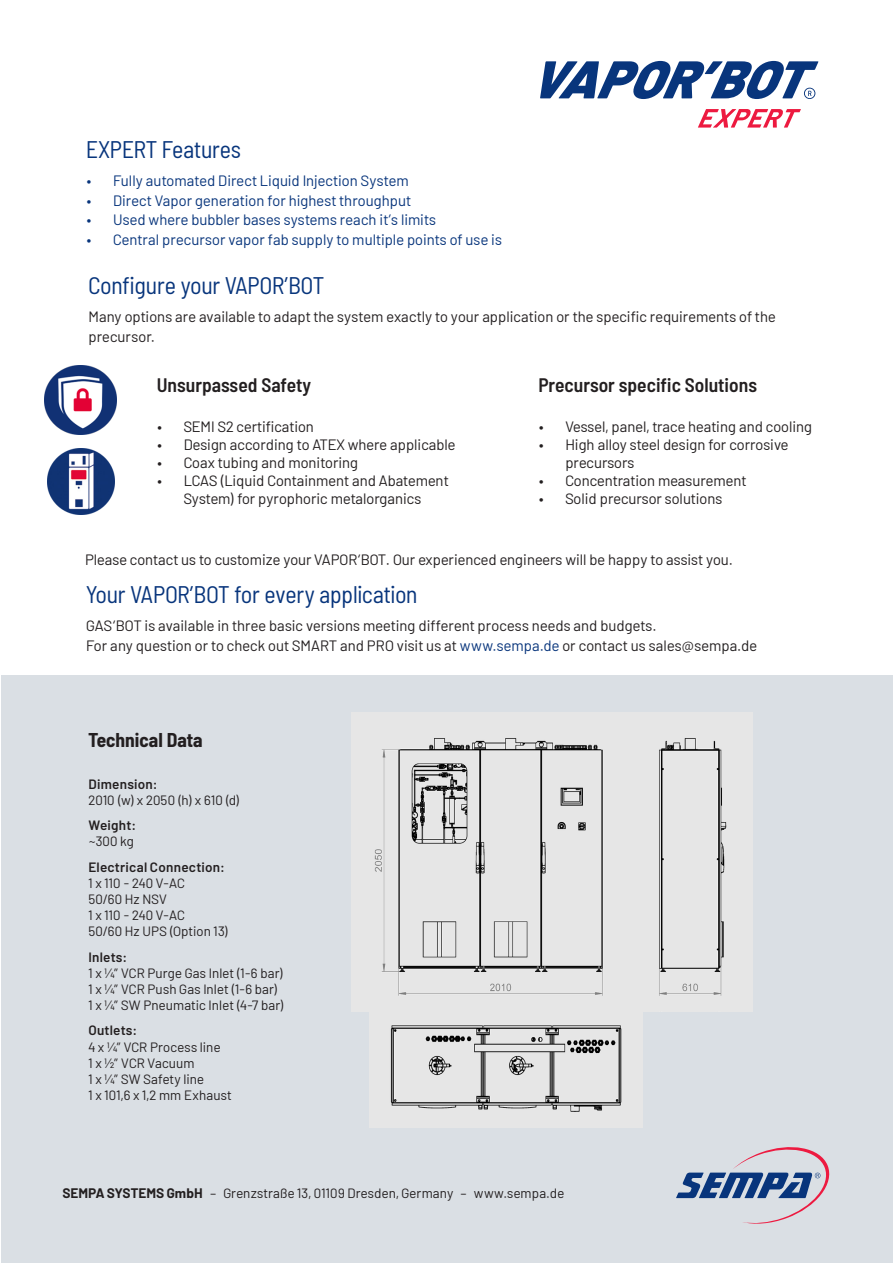
<style>
.page{position:relative;width:893px;height:1263px;background:#fff}
.page>*{position:absolute;margin:0;border:0;box-sizing:border-box;transform-origin:0 0}
.t1{font:semi-condensed 24px "Barlow";letter-spacing:-.005em;color:#08357c}
.t2{font:600 semi-condensed 19.5px "Barlow";color:#231f20}
.t3{font:700 semi-condensed 19.5px "Barlow";color:#231f20}
.t4{font:15px/18px "Barlow";color:#231f20}
.t5{font:15px "Barlow";letter-spacing:.005em;color:#08357c}
.t6{font:13.5px/16.2px "Barlow";letter-spacing:.01em;color:#231f20}
.t7{font:600 13.5px/16.2px "Barlow";letter-spacing:.015em;color:#231f20}
.s1{color:#08357c}
.s2{font-weight:600}
.s3{font-weight:400}
.s4{font-weight:700}
</style>
<div class="page">
<div style="left:1px;top:675px;width:892px;height:588px;background:#dadfe4"></div>
<svg style="left:676px;top:1147px;width:154px;height:77px"></svg>
<svg style="left:698px;top:109px;width:103px;height:19px"></svg>
<svg style="left:540px;top:61px;width:278px;height:38px"></svg>
<img style="left:352px;top:712px;width:401px;height:299px">
<img style="left:370px;top:1011px;width:273px;height:117px">
<img style="left:45px;top:365px;width:72px;height:69px">
<img style="left:47px;top:449px;width:68px;height:66px">
<p class="t1" style="left:86px;top:132px;width:156px">EXPERT Features</p>
<p class="t5" style="left:86px;top:170px;width:324px">• Fully automated Direct Liquid Injection System</p>
<p class="t5" style="left:86px;top:189px;width:326px">• Direct Vapor generation for highest throughput</p>
<p class="t5" style="left:86px;top:209px;width:351px">• Used where bubbler bases systems reach it’s limits</p>
<p class="t5" style="left:86px;top:228px;width:417px">• Central precursor vapor fab supply to multiple points of use is</p>
<p class="t1" style="left:89px;top:268px;width:237px">Configure your VAPOR’BOT</p>
<p class="t4" style="left:89px;top:306px;width:689px;line-height:19.5px">Many options are available to adapt the system exactly to your application or the specific requirements of the precursor.</p>
<p class="t2" style="left:157px;top:371px;width:156px">Unsurpassed Safety</p>
<p class="t4" style="left:157px;top:416px;width:159px">• SEMI S2 certification</p>
<p class="t4" style="left:157px;top:434px;width:300px">• Design according to ATEX where applicable</p>
<p class="t4" style="left:157px;top:452px;width:203px">• Coax tubing and monitoring</p>
<p class="t4" style="left:157px;top:470px;width:293px;text-align:center">• LCAS (Liquid Containment and Abatement<br>System) for pyrophoric metalorganics</p>
<p class="t2" style="left:538px;top:371px;width:220px">Precursor specific Solutions</p>
<p class="t4" style="left:538px;top:416px;width:275px">• Vessel, panel, trace heating and cooling</p>
<p class="t4" style="left:565px;top:434px;width:225px;text-indent:-27px">• High alloy steel design for corrosive precursors</p>
<p class="t4" style="left:538px;top:470px;width:209px">• Concentration measurement</p>
<p class="t4" style="left:538px;top:488px;width:185px">• Solid precursor solutions</p>
<p class="t4" style="left:85px;top:549px;width:649px">Please contact us to customize your VAPOR‘BOT. Our experienced engineers will be happy to assist you.</p>
<p class="t1" style="left:86px;top:577px;width:333px">Your VAPOR’BOT for every application</p>
<p class="t4" style="left:86px;top:616px;width:572px">GAS‘BOT is available in three basic versions meeting different process needs and budgets.</p>
<p class="t4" style="left:86px;top:635px;width:672px">For any question or to check out SMART and PRO visit us at <span class="s1">www.sempa.de</span> or contact us sales@sempa.de</p>
<p class="t3" style="left:88px;top:725px;width:116px">Technical Data</p>
<p class="t6" style="left:88px;top:775px;width:153px"><span class="s2">Dimension:<br></span>2010 (w) x 2050 (h) x 610 (d)</p>
<p class="t7" style="left:88px;top:816px;width:49px">Weight: <span class="s3">~300 kg</span></p>
<p class="t7" style="left:88px;top:857px;width:138px">Electrical Connection:</p>
<p class="t6" style="left:88px;top:874px;width:98px">1 x 110 - 240 V-AC</p>
<p class="t6" style="left:88px;top:890px;width:80px">50/60 Hz NSV</p>
<p class="t6" style="left:88px;top:906px;width:98px">1 x 110 - 240 V-AC</p>
<p class="t6" style="left:88px;top:922px;width:142px">50/60 Hz UPS (Option 13)</p>
<p class="t7" style="left:88px;top:947px;width:40px">Inlets:</p>
<p class="t6" style="left:88px;top:964px;width:196px">1 x ¼” VCR Purge Gas Inlet (1-6 bar)</p>
<p class="t6" style="left:88px;top:980px;width:191px">1 x ¼” VCR Push Gas Inlet (1-6 bar)</p>
<p class="t6" style="left:88px;top:996px;width:197px">1 x ¼” SW Pneumatic Inlet (4-7 bar)</p>
<p class="t7" style="left:88px;top:1021px;width:50px">Outlets:</p>
<p class="t6" style="left:88px;top:1037px;width:134px">4 x ¼” VCR Process line</p>
<p class="t6" style="left:88px;top:1054px;width:108px">1 x 1/2” VCR Vacuum</p>
<p class="t6" style="left:88px;top:1070px;width:117px">1 x ¼” SW Safety line</p>
<p class="t6" style="left:88px;top:1086px;width:145px">1 x 101,6 x 1,2 mm Exhaust</p>
<p class="t6" style="left:63px;top:1184px;width:503px"><span class="s4">SEMPA SYSTEMS GmbH</span> – Grenzstraße 13, 01109 Dresden, Germany – www.sempa.de</p>
</div>
